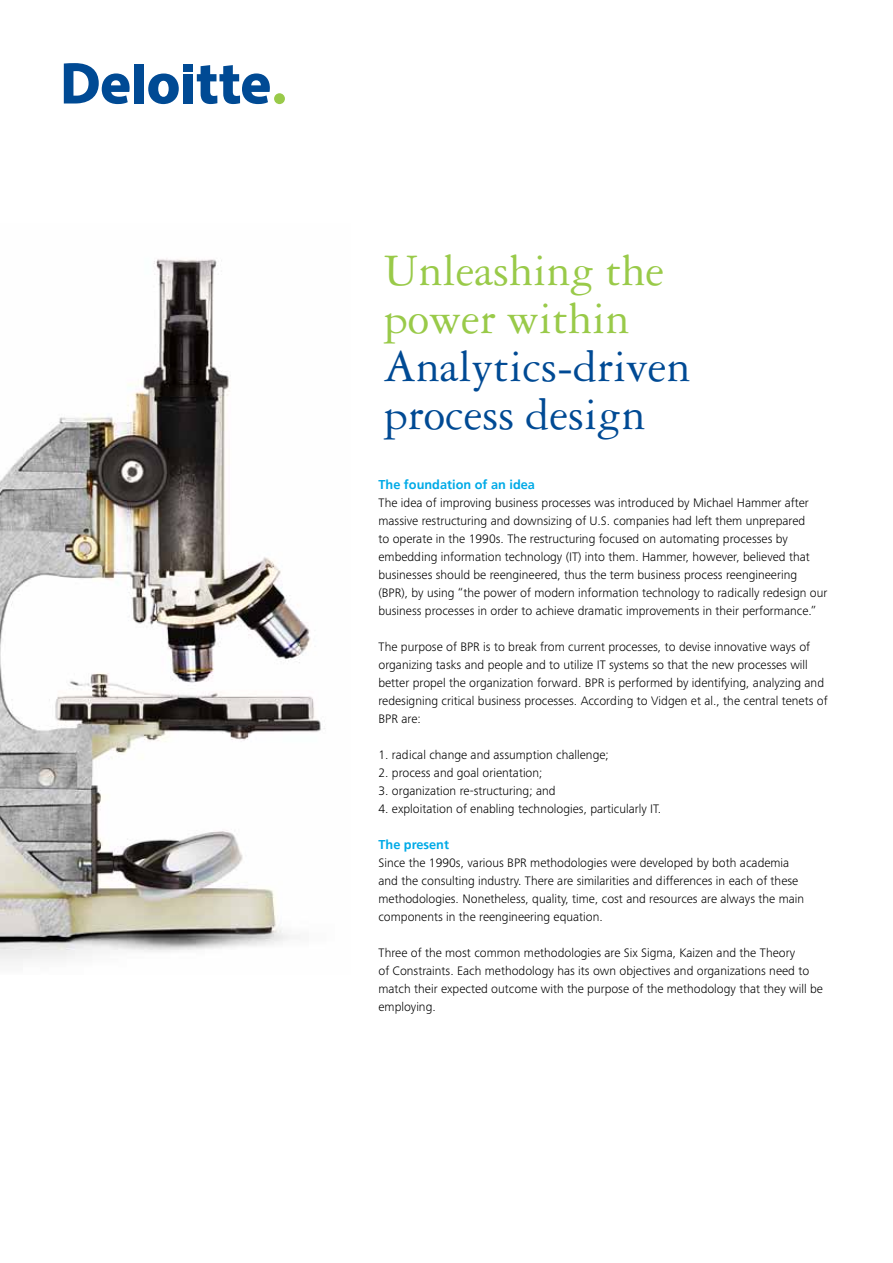
<style>
.page{position:relative;width:893px;height:1263px;background:#fff}
.page>*{position:absolute;margin:0;border:0;box-sizing:border-box;transform-origin:0 0}
.t1{font:48px/48px "Garamond 3 LT Std";color:#004a94}
.t2{font:48px/48px "Garamond 3 LT Std";color:#99ca49}
.t3{font:300 12.75px/18px "Frutiger Next Pro";color:#000}
.t4{font:700 12.75px "Frutiger";color:#00aae7}
</style>
<div class="page">
<div style="left:134px;top:64px;width:10px;height:39px;background:#004a94"></div>
<svg style="left:148px;top:74px;width:31px;height:30px"></svg>
<div style="left:183px;top:74px;width:10px;height:29px;background:#004a94"></div>
<div style="left:183px;top:64px;width:10px;height:7px;background:#004a94"></div>
<svg style="left:197px;top:65px;width:73px;height:39px"></svg>
<div style="left:274px;top:93px;width:11px;height:11px;background:#99ca49;border-radius:50%"></div>
<svg style="left:64px;top:63px;width:66px;height:41px"></svg>
<img style="left:0;top:258px;width:325px;height:704px">
<h1 class="t2" style="left:384px;top:247px;width:282px">Unleashing the power within</h1>
<h1 class="t1" style="left:384px;top:343px;width:308px">Analytics-driven process design</h1>
<p class="t4" style="left:378px;top:477px;width:158px">The foundation of an idea</p>
<p class="t3" style="left:378px;top:494px;width:450px">The idea of improving business processes was introduced by Michael Hammer after massive restructuring and downsizing of U.S. companies had left them unprepared<br>to operate in the 1990s. The restructuring focused on automating processes by embedding information technology (IT) into them. Hammer, however, believed that businesses should be reengineered, thus the term business process reengineering (BPR), by using “the power of modern information technology to radically redesign our business processes in order to achieve dramatic improvements in their performance.”</p>
<p class="t3" style="left:378px;top:638px;width:451px">The purpose of BPR is to break from current processes, to devise innovative ways of organizing tasks and people and to utilize IT systems so that the new processes will better propel the organization forward. BPR is performed by identifying, analyzing and redesigning critical business processes. According to Vidgen et al., the central tenets of BPR are:</p>
<p class="t3" style="left:378px;top:746px;width:232px">1. radical change and assumption challenge;</p>
<p class="t3" style="left:378px;top:764px;width:166px">2. process and goal orientation;</p>
<p class="t3" style="left:378px;top:782px;width:179px">3. organization re-structuring; and</p>
<p class="t3" style="left:378px;top:800px;width:284px">4. exploitation of enabling technologies, particularly IT.</p>
<p class="t4" style="left:378px;top:837px;width:72px">The present</p>
<p class="t3" style="left:378px;top:854px;width:427px">Since the 1990s, various BPR methodologies were developed by both academia and the consulting industry. There are similarities and differences in each of these methodologies. Nonetheless, quality, time, cost and resources are always the main components in the reengineering equation.</p>
<p class="t3" style="left:378px;top:944px;width:446px">Three of the most common methodologies are Six Sigma, Kaizen and the Theory<br>of Constraints. Each methodology has its own objectives and organizations need to match their expected outcome with the purpose of the methodology that they will be employing.</p>
</div>
